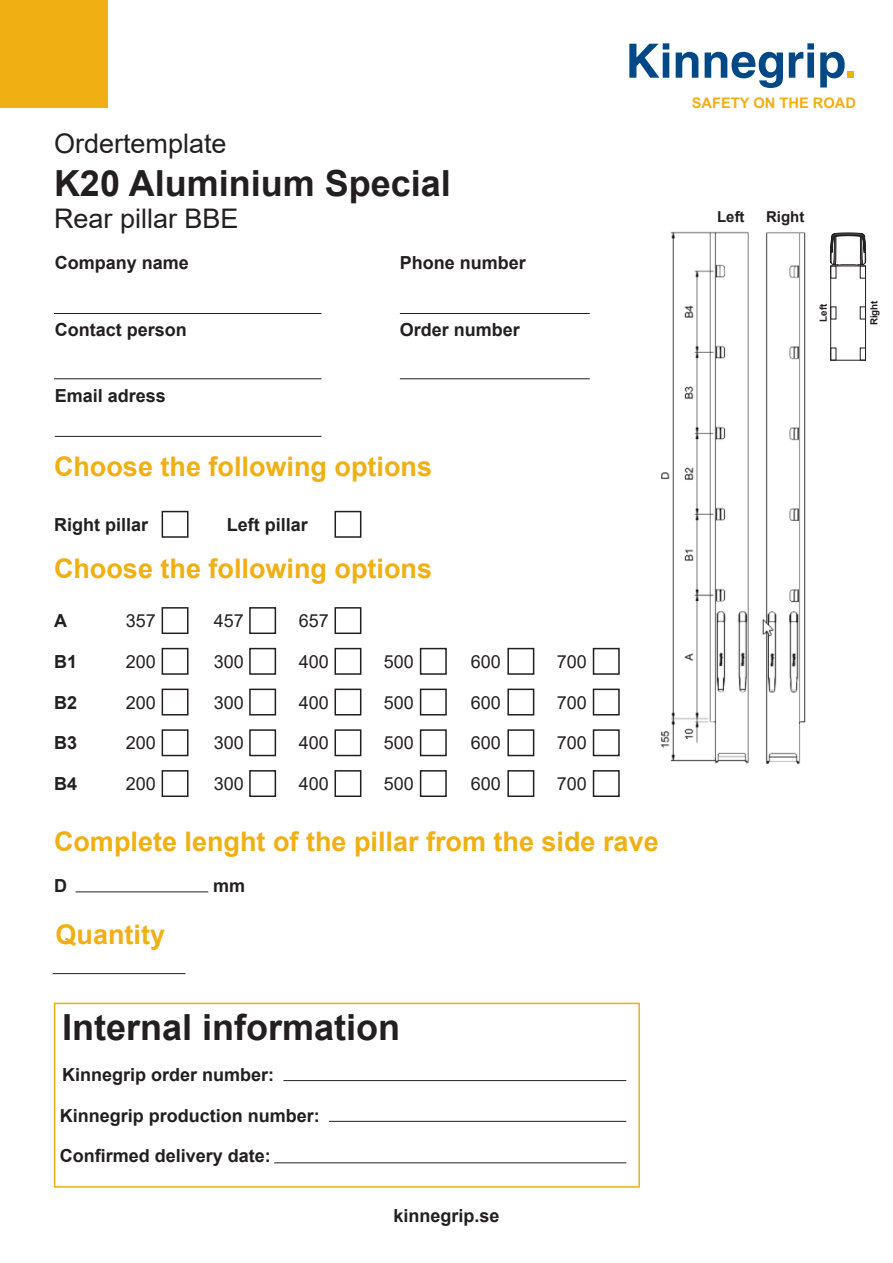
<style>
.page{position:relative;width:893px;height:1263px;background:#fff}
.page>*{position:absolute;margin:0;border:0;box-sizing:border-box;transform-origin:0 0}
.t1{font:700 36px "Arial";color:#231f20}
.t2{font:700 27px "Arial";color:#f0af13}
.t3{font:27px "Arial";color:#231f20}
.t4{font:700 18px "Arial";color:#231f20}
.t5{font:18px "Arial";color:#231f20}
.t6{font:700 15px "Arial";color:#231f20}
.t7{font:700 14.7px "Arial";color:#f0af13}
.t8{font:700 9.75px "Arial";color:#231f20}
</style>
<div class="page">
<div style="left:162px;top:511px;width:27px;height:27px;border:2px solid #231f20"></div>
<div style="left:334px;top:511px;width:27px;height:27px;border:2px solid #231f20"></div>
<div style="left:162px;top:607px;width:27px;height:27px;border:2px solid #231f20"></div>
<div style="left:334px;top:607px;width:27px;height:27px;border:2px solid #231f20"></div>
<div style="left:249px;top:607px;width:27px;height:27px;border:2px solid #231f20"></div>
<div style="left:162px;top:648px;width:27px;height:27px;border:2px solid #231f20"></div>
<div style="left:334px;top:648px;width:27px;height:27px;border:2px solid #231f20"></div>
<div style="left:249px;top:648px;width:27px;height:27px;border:2px solid #231f20"></div>
<div style="left:162px;top:689px;width:27px;height:26px;border:2px solid #231f20"></div>
<div style="left:334px;top:689px;width:27px;height:26px;border:2px solid #231f20"></div>
<div style="left:249px;top:689px;width:27px;height:26px;border:2px solid #231f20"></div>
<div style="left:162px;top:729px;width:27px;height:27px;border:2px solid #231f20"></div>
<div style="left:334px;top:729px;width:27px;height:27px;border:2px solid #231f20"></div>
<div style="left:249px;top:729px;width:27px;height:27px;border:2px solid #231f20"></div>
<div style="left:162px;top:770px;width:27px;height:27px;border:2px solid #231f20"></div>
<div style="left:334px;top:770px;width:27px;height:27px;border:2px solid #231f20"></div>
<div style="left:249px;top:770px;width:27px;height:27px;border:2px solid #231f20"></div>
<div style="left:420px;top:648px;width:27px;height:27px;border:2px solid #231f20"></div>
<div style="left:593px;top:648px;width:27px;height:27px;border:2px solid #231f20"></div>
<div style="left:507px;top:648px;width:27px;height:27px;border:2px solid #231f20"></div>
<div style="left:420px;top:689px;width:27px;height:26px;border:2px solid #231f20"></div>
<div style="left:593px;top:689px;width:27px;height:26px;border:2px solid #231f20"></div>
<div style="left:507px;top:689px;width:27px;height:26px;border:2px solid #231f20"></div>
<div style="left:420px;top:729px;width:27px;height:27px;border:2px solid #231f20"></div>
<div style="left:593px;top:729px;width:27px;height:27px;border:2px solid #231f20"></div>
<div style="left:507px;top:729px;width:27px;height:27px;border:2px solid #231f20"></div>
<div style="left:420px;top:770px;width:27px;height:27px;border:2px solid #231f20"></div>
<div style="left:593px;top:770px;width:27px;height:27px;border:2px solid #231f20"></div>
<div style="left:507px;top:770px;width:27px;height:27px;border:2px solid #231f20"></div>
<hr style="left:76px;top:891px;width:132px;height:1px;background:#231f20">
<div style="left:1px;top:1px;width:107px;height:107px;background:#f0af13"></div>
<img style="left:660px;top:231px;width:146px;height:533px">
<svg style="left:629px;top:43px;width:40px;height:35px"></svg>
<svg style="left:676px;top:52px;width:22px;height:26px"></svg>
<svg style="left:705px;top:52px;width:78px;height:36px"></svg>
<svg style="left:789px;top:43px;width:25px;height:35px"></svg>
<svg style="left:820px;top:52px;width:25px;height:36px"></svg>
<div style="left:847px;top:71px;width:7px;height:7px;background:#f0af13"></div>
<hr style="left:283px;top:1080px;width:343px;height:1px;background:#231f20">
<div style="left:54px;top:1003px;width:586px;height:184px;border:2px solid #f0af13"></div>
<hr style="left:329px;top:1121px;width:297px;height:1px;background:#231f20">
<hr style="left:274px;top:1162px;width:352px;height:1px;background:#231f20">
<hr style="left:53px;top:973px;width:133px;height:1px;background:#231f20">
<div style="left:830px;top:266px;width:36px;height:94px;border:1px solid #231f20"></div>
<svg style="left:830px;top:233px;width:36px;height:34px"></svg>
<hr style="left:54px;top:313px;width:267px;height:1px;background:#231f20">
<hr style="left:400px;top:313px;width:190px;height:1px;background:#231f20">
<hr style="left:54px;top:378px;width:267px;height:1px;background:#231f20">
<hr style="left:400px;top:378px;width:190px;height:1px;background:#231f20">
<hr style="left:55px;top:436px;width:266px;height:1px;background:#231f20">
<p class="t3" style="left:54px;top:124px;width:174px">Ordertemplate</p>
<p class="t1" style="left:54px;top:158px;width:398px">K20 Aluminium Special</p>
<p class="t3" style="left:54px;top:200px;width:186px">Rear pillar BBE</p>
<p class="t4" style="left:55px;top:250px;width:136px">Company name</p>
<p class="t4" style="left:400px;top:250px;width:128px">Phone number</p>
<p class="t4" style="left:55px;top:317px;width:134px">Contact person</p>
<p class="t4" style="left:400px;top:317px;width:122px">Order number</p>
<p class="t4" style="left:55px;top:383px;width:113px">Email adress</p>
<p class="t2" style="left:54px;top:447px;width:380px">Choose the following options</p>
<p class="t4" style="left:54px;top:512px;width:96px">Right pillar</p>
<p class="t4" style="left:227px;top:512px;width:83px">Left pillar</p>
<p class="t2" style="left:54px;top:550px;width:380px">Choose the following options</p>
<p class="t4" style="left:54px;top:608px;width:14px">A</p>
<p class="t4" style="left:54px;top:649px;width:25px">B1</p>
<p class="t4" style="left:54px;top:690px;width:25px">B2</p>
<p class="t4" style="left:54px;top:730px;width:25px">B3</p>
<p class="t4" style="left:54px;top:771px;width:25px">B4</p>
<p class="t5" style="left:126px;top:608px;width:32px">357</p>
<p class="t5" style="left:126px;top:649px;width:32px">200</p>
<p class="t5" style="left:126px;top:690px;width:32px">200</p>
<p class="t5" style="left:126px;top:731px;width:32px">200</p>
<p class="t5" style="left:126px;top:771px;width:32px">200</p>
<p class="t5" style="left:299px;top:608px;width:32px">657</p>
<p class="t5" style="left:299px;top:649px;width:32px">400</p>
<p class="t5" style="left:299px;top:690px;width:32px">400</p>
<p class="t5" style="left:299px;top:731px;width:32px">400</p>
<p class="t5" style="left:299px;top:771px;width:32px">400</p>
<p class="t5" style="left:214px;top:608px;width:32px">457</p>
<p class="t5" style="left:214px;top:649px;width:32px">300</p>
<p class="t5" style="left:214px;top:690px;width:32px">300</p>
<p class="t5" style="left:214px;top:731px;width:32px">300</p>
<p class="t5" style="left:214px;top:771px;width:32px">300</p>
<p class="t5" style="left:384px;top:649px;width:32px">500</p>
<p class="t5" style="left:384px;top:690px;width:32px">500</p>
<p class="t5" style="left:384px;top:731px;width:32px">500</p>
<p class="t5" style="left:384px;top:771px;width:32px">500</p>
<p class="t5" style="left:471px;top:649px;width:32px">600</p>
<p class="t5" style="left:471px;top:690px;width:32px">600</p>
<p class="t5" style="left:471px;top:731px;width:32px">600</p>
<p class="t5" style="left:471px;top:771px;width:32px">600</p>
<p class="t5" style="left:557px;top:649px;width:32px">700</p>
<p class="t5" style="left:557px;top:690px;width:32px">700</p>
<p class="t5" style="left:557px;top:731px;width:32px">700</p>
<p class="t5" style="left:557px;top:771px;width:32px">700</p>
<p class="t2" style="left:54px;top:822px;width:606px">Complete lenght of the pillar from the side rave</p>
<p class="t4" style="left:54px;top:873px;width:14px">D</p>
<p class="t4" style="left:213px;top:872px;width:34px">mm</p>
<p class="t2" style="left:56px;top:915px;width:111px">Quantity</p>
<p class="t1" style="left:62px;top:1002px;width:340px">Internal information</p>
<p class="t4" style="left:62px;top:1062px;width:214px">Kinnegrip order number:</p>
<p class="t4" style="left:60px;top:1103px;width:262px">Kinnegrip production number:</p>
<p class="t4" style="left:60px;top:1143px;width:213px">Confirmed delivery date:</p>
<p class="t4" style="left:393px;top:1203px;width:108px">kinnegrip.se</p>
<p class="t7" style="left:692px;top:93px;width:166px">SAFETY ON THE ROAD</p>
<p class="t6" style="left:717px;top:206px;width:29px">Left</p>
<p class="t6" style="left:766px;top:206px;width:40px">Right</p>
<p class="t8" style="left:816px;top:322px;width:19px;rotate:-90deg">Left</p>
<p class="t8" style="left:867px;top:325px;width:27px;rotate:-90deg">Right</p>
</div>
